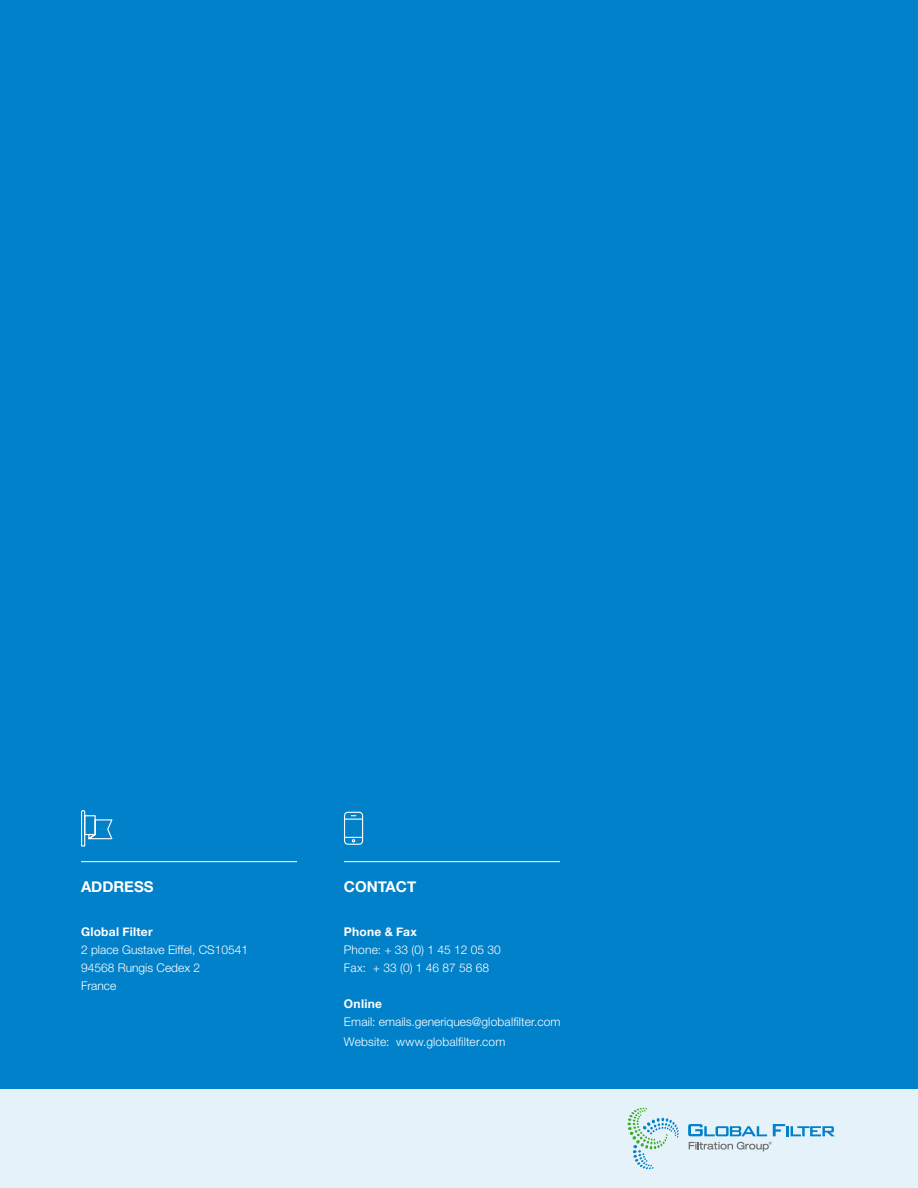
<style>
.page{position:relative;width:918px;height:1188px;background:#0081c9}
.page>*{position:absolute;margin:0;border:0;box-sizing:border-box;transform-origin:0 0}
.t1{font:700 15px "Helvetica Neue";color:#fff}
.t2{font:300 12px/18px "Helvetica Neue LT Std";color:#fff}
.t3{font:700 12px "Helvetica Neue";letter-spacing:.02em;color:#fff}
</style>
<div class="page">
<svg style="left:344px;top:811px;width:20px;height:34px"></svg>
<svg style="left:81px;top:810px;width:32px;height:37px"></svg>
<hr style="left:81px;top:861px;width:216px;height:1px;background:#fff">
<hr style="left:344px;top:861px;width:216px;height:1px;background:#fff">
<div style="left:0;top:1089px;width:918px;height:99px;background:#e5f2f9"></div>
<svg style="left:627px;top:1108px;width:52px;height:61px"></svg>
<svg style="left:689px;top:1142px;width:83px;height:9px"></svg>
<svg style="left:688px;top:1124px;width:79px;height:12px"></svg>
<svg style="left:773px;top:1124px;width:62px;height:12px"></svg>
<p class="t1" style="left:81px;top:875px;width:74px">ADDRESS</p>
<p class="t1" style="left:344px;top:875px;width:74px">CONTACT</p>
<p class="t3" style="left:81px;top:922px;width:73px">Global Filter</p>
<p class="t2" style="left:81px;top:940px;width:169px">2 place Gustave Eiffel, CS10541<br>94568 Rungis Cedex 2<br>France</p>
<p class="t3" style="left:344px;top:922px;width:75px">Phone &amp; Fax</p>
<p class="t2" style="left:344px;top:941px;width:158px">Phone: + 33 (0) 1 45 12 05 30<br>Fax: + 33 (0) 1 46 87 58 68</p>
<p class="t3" style="left:344px;top:994px;width:40px">Online</p>
<p class="t2" style="left:344px;top:1011px;width:218px;line-height:20.4px">Email: emails.generiques@globalfilter.com<br>Website: www.globalfilter.com</p>
</div>
